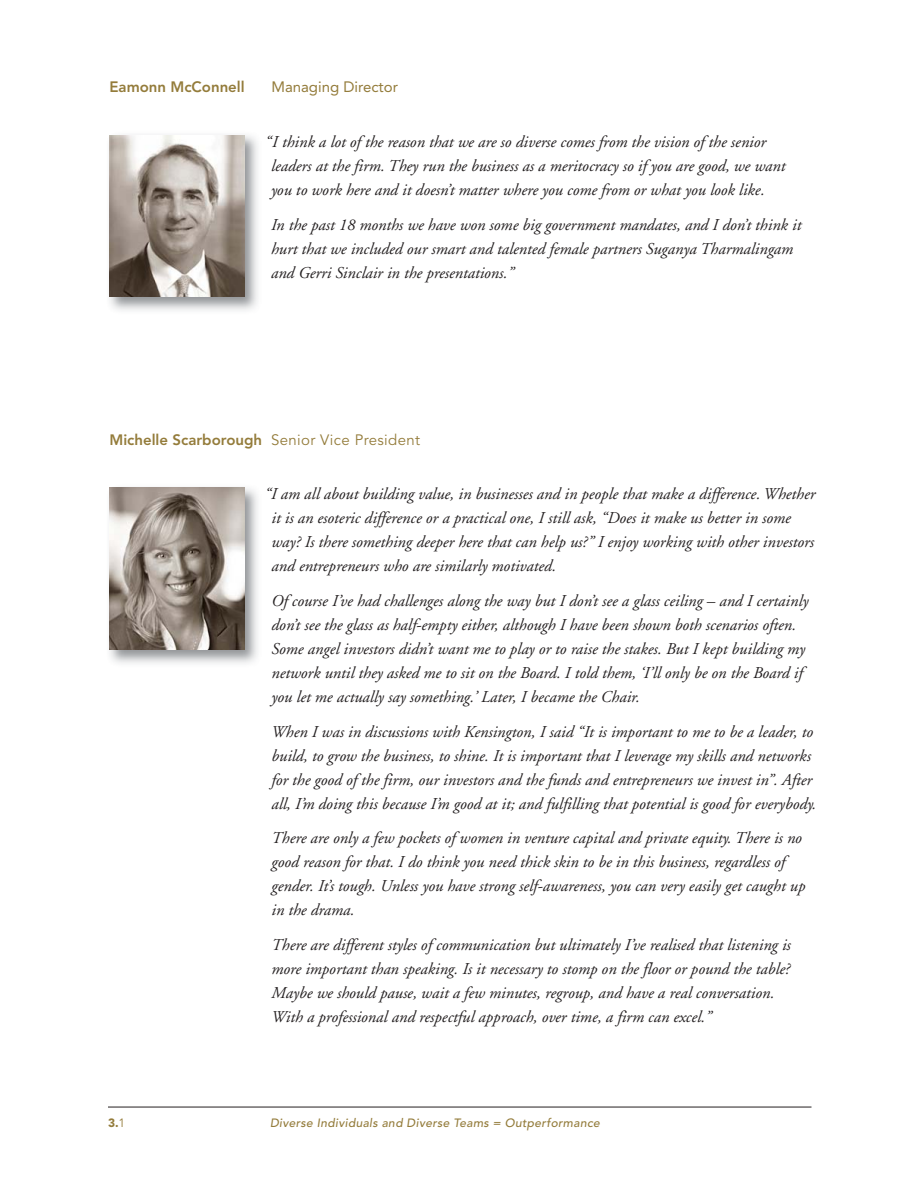
<style>
.page{position:relative;width:918px;height:1188px;background:#fff}
.page>*{position:absolute;margin:0;border:0;box-sizing:border-box;transform-origin:0 0}
.t1{font:italic 16.5px/24px "Adobe Garamond";color:#231f20}
.t2{font:800 15px "Avenir";color:#947c3b}
.t3{font:15px "Avenir";color:#947c3b}
.t4{font:500 12px "Avenir";color:#947c3b}
.t5{font:900 12px "Avenir";color:#947c3b}
.s1{font-weight:400}
</style>
<div class="page">
<img style="left:109px;top:135px;width:149px;height:176px">
<img style="left:110px;top:135px;width:134px;height:162px">
<img style="left:109px;top:487px;width:149px;height:177px">
<img style="left:110px;top:488px;width:134px;height:162px">
<hr style="left:108px;top:1107px;width:704px;height:1px;background:#231f20">
<p class="t2" style="left:110px;top:81px;width:137px">Eamonn McConnell</p>
<p class="t3" style="left:272px;top:81px;width:128px">Managing Director</p>
<p class="t1" style="left:271px;top:132px;width:516px;text-indent:-6px">“I think a lot of the reason that we are so diverse comes from the vision of the senior leaders at the firm. They run the business as a meritocracy so if you are good, we want you to work here and it doesn’t matter where you come from or what you look like.</p>
<p class="t1" style="left:271px;top:214px;width:532px">In the past 18 months we have won some big government mandates, and I don’t think it hurt that we included our smart and talented female partners Suganya Tharmalingam and Gerri Sinclair in the presentations.”</p>
<p class="t2" style="left:110px;top:433px;width:312px">Michelle Scarborough <span class="s1">Senior Vice President</span></p>
<p class="t1" style="left:271px;top:483px;width:545px;text-indent:-7px">“I am all about building value, in businesses and in people that make a difference. Whether it is an esoteric difference or a practical one, I still ask, “Does it make us better in some way? Is there something deeper here that can help us?” I enjoy working with other investors and entrepreneurs who are similarly motivated.</p>
<p class="t1" style="left:271px;top:590px;width:539px">Of course I’ve had challenges along the way but I don’t see a glass ceiling – and I certainly don’t see the glass as half-empty either, although I have been shown both scenarios often.<br>Some angel investors didn’t want me to play or to raise the stakes. But I kept building my network until they asked me to sit on the Board. I told them, ‘I’ll only be on the Board if you let me actually say something.’ Later, I became the Chair.</p>
<p class="t1" style="left:271px;top:721px;width:546px">When I was in discussions with Kensington, I said “It is important to me to be a leader, to build, to grow the business, to shine. It is important that I leverage my skills and networks for the good of the firm, our investors and the funds and entrepreneurs we invest in”. After all, I’m doing this because I’m good at it; and fulfilling that potential is good for everybody.</p>
<p class="t1" style="left:271px;top:828px;width:535px">There are only a few pockets of women in venture capital and private equity. There is no good reason for that. I do think you need thick skin to be in this business, regardless of gender. It’s tough. Unless you have strong self-awareness, you can very easily get caught up in the drama.</p>
<p class="t1" style="left:271px;top:935px;width:521px">There are different styles of communication but ultimately I’ve realised that listening is more important than speaking. Is it necessary to stomp on the floor or pound the table?<br>Maybe we should pause, wait a few minutes, regroup, and have a real conversation.<br>With a professional and respectful approach, over time, a firm can excel.”</p>
<p class="t5" style="left:108px;top:1118px;width:19px">3.<span class="s1">1</span></p>
<p class="t4" style="left:270px;top:1118px;width:333px">Diverse Individuals and Diverse Teams = Outperformance</p>
</div>
